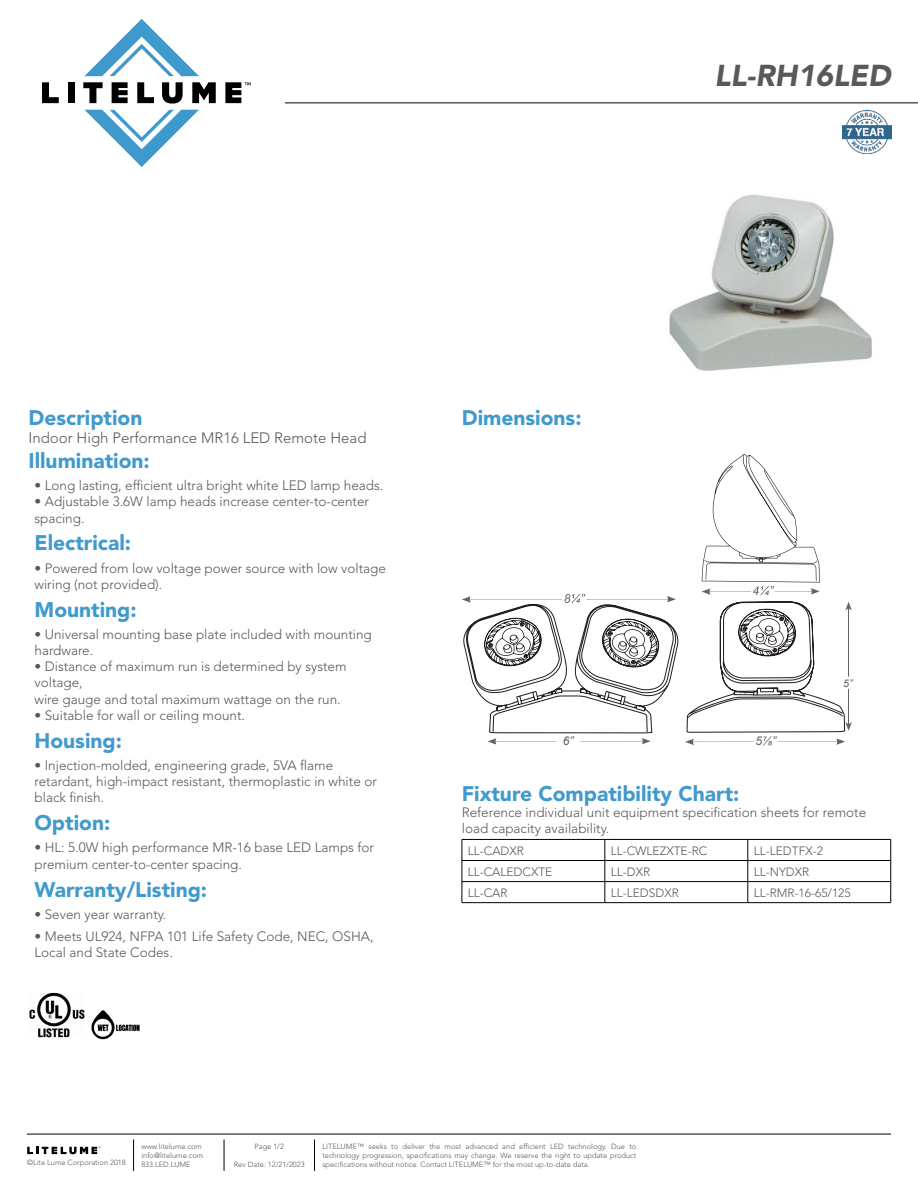
<style>
.page{position:relative;width:918px;height:1188px;background:#fff}
.page>*{position:absolute;margin:0;border:0;box-sizing:border-box;transform-origin:0 0}
.t1{font:italic 900 30px "Avenir LT Std";color:#59595c}
.t2{font:900 21px "Avenir LT Std";color:#419acd}
.t3{font:300 15px "Avenir LT Std";color:#59595c}
.t4{font:300 13.5px/16.2px "Avenir LT Std";color:#59595c}
.t5{font:300 12px "Avenir LT Std";color:#59595c}
.t6{font:italic 12px "Arial";color:#636366}
.t7{font:italic 10.5px "Arial";color:#636366}
.t8{font:300 7.5px/9px "Avenir LT Std";color:#59595c;text-align:justify}
</style>
<div class="page">
<hr style="left:27px;top:1134px;width:864px;height:1px;background:#000">
<hr style="left:285px;top:103px;width:633px;height:1px;background:#000">
<hr style="left:133px;top:1140px;width:1px;height:31px;background:#000">
<hr style="left:224px;top:1140px;width:1px;height:31px;background:#000">
<hr style="left:314px;top:1140px;width:1px;height:31px;background:#000">
<svg style="left:27px;top:1147px;width:73px;height:7px"></svg>
<svg style="left:42px;top:82px;width:17px;height:21px"></svg>
<div style="left:68px;top:82px;width:7px;height:21px;background:#000"></div>
<svg style="left:83px;top:82px;width:20px;height:21px"></svg>
<svg style="left:112px;top:82px;width:16px;height:21px"></svg>
<svg style="left:137px;top:82px;width:17px;height:21px"></svg>
<svg style="left:162px;top:82px;width:21px;height:22px"></svg>
<svg style="left:192px;top:82px;width:24px;height:21px"></svg>
<svg style="left:84px;top:19px;width:115px;height:57px"></svg>
<svg style="left:85px;top:110px;width:114px;height:57px"></svg>
<svg style="left:225px;top:82px;width:26px;height:21px"></svg>
<img style="left:29px;top:992px;width:56px;height:46px">
<img style="left:91px;top:1010px;width:48px;height:30px">
<svg style="left:702px;top:454px;width:118px;height:141px"></svg>
<svg style="left:685px;top:601px;width:167px;height:145px"></svg>
<svg style="left:462px;top:594px;width:216px;height:151px"></svg>
<hr style="left:462px;top:839px;width:143px;height:1px;background:#000">
<hr style="left:605px;top:839px;width:143px;height:1px;background:#000">
<hr style="left:748px;top:839px;width:143px;height:1px;background:#000">
<hr style="left:462px;top:860px;width:143px;height:1px;background:#000">
<hr style="left:605px;top:860px;width:143px;height:1px;background:#000">
<hr style="left:748px;top:860px;width:143px;height:1px;background:#000">
<hr style="left:462px;top:881px;width:143px;height:1px;background:#000">
<svg style="left:462px;top:840px;width:1px;height:62px"></svg>
<hr style="left:605px;top:881px;width:143px;height:1px;background:#000">
<svg style="left:605px;top:840px;width:1px;height:62px"></svg>
<hr style="left:748px;top:881px;width:143px;height:1px;background:#000">
<svg style="left:748px;top:840px;width:1px;height:62px"></svg>
<svg style="left:890px;top:840px;width:1px;height:62px"></svg>
<hr style="left:462px;top:902px;width:143px;height:1px;background:#000">
<hr style="left:605px;top:902px;width:143px;height:1px;background:#000">
<hr style="left:748px;top:902px;width:143px;height:1px;background:#000">
<img style="left:669px;top:194px;width:203px;height:177px">
<img style="left:842px;top:110px;width:49px;height:43px">
<h1 class="t1" style="left:714px;top:57px;width:178px">LL-RH16LED</h1>
<h2 class="t2" style="left:29px;top:405px;width:115px">Description</h2>
<p class="t3" style="left:29px;top:429px;width:340px">Indoor High Performance MR16 LED Remote Head</p>
<h2 class="t2" style="left:29px;top:448px;width:123px">Illumination:</h2>
<p class="t4" style="left:35px;top:477px;width:350px">• Long lasting, efficient ultra bright white LED lamp heads.</p>
<p class="t4" style="left:35px;top:494px;width:336px">• Adjustable 3.6W lamp heads increase center-to-center spacing.</p>
<h2 class="t2" style="left:35px;top:530px;width:98px">Electrical:</h2>
<p class="t4" style="left:35px;top:560px;width:353px">• Powered from low voltage power source with low voltage wiring (not provided).</p>
<h2 class="t2" style="left:35px;top:597px;width:104px">Mounting:</h2>
<p class="t4" style="left:35px;top:626px;width:339px">• Universal mounting base plate included with mounting hardware.</p>
<p class="t4" style="left:35px;top:659px;width:314px">• Distance of maximum run is determined by system voltage,<br>wire gauge and total maximum wattage on the run.</p>
<p class="t4" style="left:35px;top:707px;width:212px">• Suitable for wall or ceiling mount.</p>
<h2 class="t2" style="left:35px;top:728px;width:89px">Housing:</h2>
<p class="t4" style="left:35px;top:757px;width:344px">• Injection-molded, engineering grade, 5VA flame retardant, high-impact resistant, thermoplastic in white or black finish.</p>
<h2 class="t2" style="left:35px;top:810px;width:77px">Option:</h2>
<p class="t4" style="left:35px;top:840px;width:341px">• HL: 5.0W high performance MR-16 base LED Lamps for premium center-to-center spacing.</p>
<h2 class="t2" style="left:35px;top:877px;width:174px">Warranty/Listing:</h2>
<p class="t4" style="left:35px;top:906px;width:133px">• Seven year warranty.</p>
<p class="t4" style="left:35px;top:928px;width:341px">• Meets UL924, NFPA 101 Life Safety Code, NEC, OSHA,<br>Local and State Codes.</p>
<h2 class="t2" style="left:462px;top:405px;width:121px">Dimensions:</h2>
<p class="t6" style="left:563px;top:733px;width:12px">6”</p>
<p class="t6" style="left:755px;top:733px;width:22px">5 ”</p>
<p class="t7" style="left:843px;top:676px;width:11px">5”</p>
<h2 class="t2" style="left:462px;top:781px;width:279px">Fixture Compatibility Chart:</h2>
<p class="t4" style="left:462px;top:804px;width:406px">Reference individual unit equipment specification sheets for remote load capacity availability.</p>
<p class="t5" style="left:468px;top:843px;width:58px">LL-CADXR</p>
<p class="t5" style="left:611px;top:843px;width:98px">LL-CWLEZXTE-RC</p>
<p class="t5" style="left:754px;top:843px;width:71px">LL-LEDTFX-2</p>
<p class="t5" style="left:468px;top:864px;width:86px">LL-CALEDCXTE</p>
<p class="t5" style="left:611px;top:864px;width:41px">LL-DXR</p>
<p class="t5" style="left:754px;top:864px;width:57px">LL-NYDXR</p>
<p class="t5" style="left:468px;top:885px;width:41px">LL-CAR</p>
<p class="t5" style="left:611px;top:885px;width:70px">LL-LEDSDXR</p>
<p class="t5" style="left:754px;top:885px;width:99px">LL-RMR-16-65/125</p>
<p class="t8" style="left:141px;top:1142px;width:63px;text-align:left">www.litelume.com info@litelume.com<br>833.LED.LUME</p>
<p class="t8" style="left:255px;top:1142px;width:31px">Page 1/2</p>
<p class="t8" style="left:27px;top:1158px;width:100px">©Lite Lume Corporation 2018</p>
<p class="t8" style="left:234px;top:1160px;width:72px">Rev Date: 12/21/2023</p>
<p class="t8" style="left:322px;top:1142px;width:316px">LITELUME™ seeks to deliver the most advanced and efficient LED technology. Due to technology progression, specifications may change. We reserve the right to update product specifications without notice. Contact LITELUME™ for the most up-to-date data.</p>
</div>
